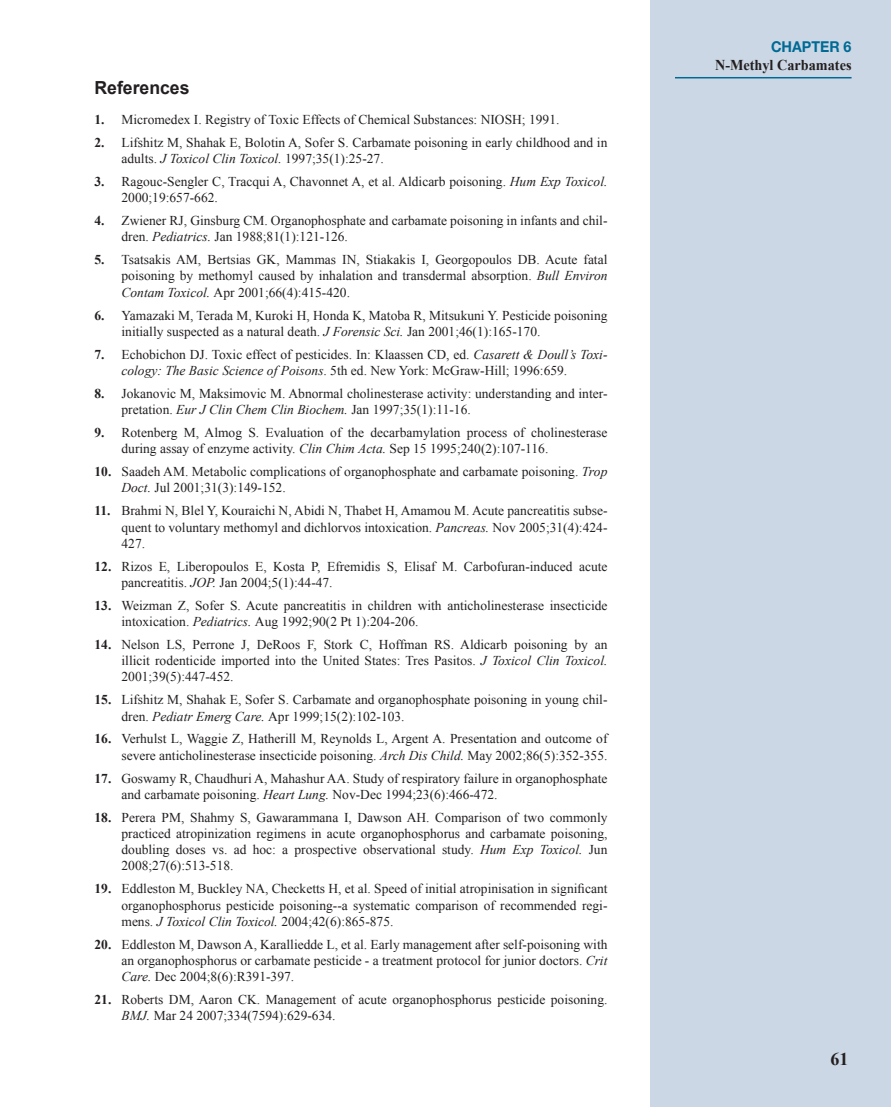
<style>
.page{position:relative;width:891px;height:1107px;background:#fff}
.page>*{position:absolute;margin:0;border:0;box-sizing:border-box;transform-origin:0 0}
.t1{font:700 18px "Arial";color:#231f20}
.t2{font:700 18px "Times New Roman";color:#231f20}
.t3{font:700 15px "Times New Roman";color:#231f20;scale:.95 1}
.t4{font:700 15px "Helvetica Neue";color:#006a95;scale:.95 1}
.t5{font:13.5px/16.2px "Times New Roman";color:#231f20}
.s1{font-weight:700}
.s2{font-style:italic}
</style>
<div class="page">
<div style="left:651px;top:0;width:240px;height:1107px;background:#cbd7e4"></div>
<hr style="left:675px;top:77px;width:177px;height:1px;background:#006a95">
<h1 class="t1" style="left:94px;top:76px;width:97px">References</h1>
<p class="t5" style="left:94px;top:111px;width:466px"><span class="s1">1.</span> Micromedex I. Registry of Toxic Effects of Chemical Substances: NIOSH; 1991.</p>
<p class="t5" style="left:122px;top:134px;width:487px;text-indent:-27px"><span class="s1">2.</span> Lifshitz M, Shahak E, Bolotin A, Sofer S. Carbamate poisoning in early childhood and in adults. <span class="s2">J Toxicol Clin Toxicol.</span> 1997;35(1):25-27.</p>
<p class="t5" style="left:122px;top:173px;width:488px;text-indent:-27px"><span class="s1">3.</span> Ragouc-Sengler C, Tracqui A, Chavonnet A, et al. Aldicarb poisoning. <span class="s2">Hum Exp Toxicol.<br></span>2000;19:657-662.</p>
<p class="t5" style="left:122px;top:212px;width:487px;text-indent:-27px"><span class="s1">4.</span> Zwiener RJ, Ginsburg CM. Organophosphate and carbamate poisoning in infants and chil&shy;dren. <span class="s2">Pediatrics.</span> Jan 1988;81(1):121-126.</p>
<p class="t5" style="left:122px;top:251px;width:488px;text-align:justify;text-indent:-27px"><span class="s1">5.</span> Tsatsakis AM, Bertsias GK, Mammas IN, Stiakakis I, Georgopoulos DB. Acute fatal poisoning by methomyl caused by inhalation and transdermal absorption. <span class="s2">Bull Environ Contam Toxicol.</span> Apr 2001;66(4):415-420.</p>
<p class="t5" style="left:122px;top:307px;width:488px;text-indent:-27px"><span class="s1">6.</span> Yamazaki M, Terada M, Kuroki H, Honda K, Matoba R, Mitsukuni Y. Pesticide poisoning initially suspected as a natural death. <span class="s2">J Forensic Sci.</span> Jan 2001;46(1):165-170.</p>
<p class="t5" style="left:122px;top:346px;width:487px;text-indent:-27px"><span class="s1">7.</span> Echobichon DJ. Toxic effect of pesticides. In: Klaassen CD, ed. <span class="s2">Casarett &amp; Doull’s Toxi&shy;cology: The Basic Science of Poisons</span>. 5th ed. New York: McGraw-Hill; 1996:659.</p>
<p class="t5" style="left:122px;top:385px;width:487px;text-indent:-27px"><span class="s1">8.</span> Jokanovic M, Maksimovic M. Abnormal cholinesterase activity: understanding and inter&shy;pretation. <span class="s2">Eur J Clin Chem Clin Biochem.</span> Jan 1997;35(1):11-16.</p>
<p class="t5" style="left:122px;top:424px;width:488px;text-indent:-27px"><span class="s1">9.</span> Rotenberg M, Almog S. Evaluation of the decarbamylation process of cholinesterase during assay of enzyme activity. <span class="s2">Clin Chim Acta.</span> Sep 15 1995;240(2):107-116.</p>
<p class="t5" style="left:122px;top:463px;width:487px;text-indent:-27px"><span class="s1">10.</span> Saadeh AM. Metabolic complications of organophosphate and carbamate poisoning. <span class="s2">Trop<br>Doct.</span> Jul 2001;31(3):149-152.</p>
<p class="t5" style="left:122px;top:502px;width:487px;text-align:justify;text-indent:-27px"><span class="s1">11.</span> Brahmi N, Blel Y, Kouraichi N, Abidi N, Thabet H, Amamou M. Acute pancreatitis subse&shy;quent to voluntary methomyl and dichlorvos intoxication. <span class="s2">Pancreas.</span> Nov 2005;31(4):424- 427.</p>
<p class="t5" style="left:122px;top:558px;width:488px;text-indent:-27px"><span class="s1">12.</span> Rizos E, Liberopoulos E, Kosta P, Efremidis S, Elisaf M. Carbofuran-induced acute pancreatitis. <span class="s2">JOP.</span> Jan 2004;5(1):44-47.</p>
<p class="t5" style="left:122px;top:597px;width:488px;text-indent:-27px"><span class="s1">13.</span> Weizman Z, Sofer S. Acute pancreatitis in children with anticholinesterase insecticide intoxication. <span class="s2">Pediatrics.</span> Aug 1992;90(2 Pt 1):204-206.</p>
<p class="t5" style="left:122px;top:636px;width:488px;text-align:justify;text-indent:-27px"><span class="s1">14.</span> Nelson LS, Perrone J, DeRoos F, Stork C, Hoffman RS. Aldicarb poisoning by an illicit rodenticide imported into the United States: Tres Pasitos. <span class="s2">J Toxicol Clin Toxicol.<br></span>2001;39(5):447-452.</p>
<p class="t5" style="left:122px;top:691px;width:487px;text-indent:-27px"><span class="s1">15.</span> Lifshitz M, Shahak E, Sofer S. Carbamate and organophosphate poisoning in young chil&shy;dren. <span class="s2">Pediatr Emerg Care.</span> Apr 1999;15(2):102-103.</p>
<p class="t5" style="left:94px;top:731px;width:515px;text-align:right"><span class="s1">16.</span> Verhulst L, Waggie Z, Hatherill M, Reynolds L, Argent A. Presentation and outcome of severe anticholinesterase insecticide poisoning. <span class="s2">Arch Dis Child.</span> May 2002;86(5):352-355.</p>
<p class="t5" style="left:122px;top:770px;width:488px;text-indent:-27px"><span class="s1">17.</span> Goswamy R, Chaudhuri A, Mahashur AA. Study of respiratory failure in organophosphate and carbamate poisoning. <span class="s2">Heart Lung.</span> Nov-Dec 1994;23(6):466-472.</p>
<p class="t5" style="left:122px;top:809px;width:488px;text-align:justify;text-indent:-27px"><span class="s1">18.</span> Perera PM, Shahmy S, Gawarammana I, Dawson AH. Comparison of two commonly practiced atropinization regimens in acute organophosphorus and carbamate poisoning, doubling doses vs. ad hoc: a prospective observational study. <span class="s2">Hum Exp Toxicol.</span> Jun 2008;27(6):513-518.</p>
<p class="t5" style="left:122px;top:880px;width:488px;text-align:justify;text-indent:-27px"><span class="s1">19.</span> Eddleston M, Buckley NA, Checketts H, et al. Speed of initial atropinisation in significant organophosphorus pesticide poisoning--a systematic comparison of recommended regi&shy;mens. <span class="s2">J Toxicol Clin Toxicol.</span> 2004;42(6):865-875.</p>
<p class="t5" style="left:122px;top:936px;width:488px;text-align:justify;text-indent:-27px"><span class="s1">20.</span> Eddleston M, Dawson A, Karalliedde L, et al. Early management after self-poisoning with an organophosphorus or carbamate pesticide - a treatment protocol for junior doctors. <span class="s2">Crit Care.</span> Dec 2004;8(6):R391-397.</p>
<p class="t5" style="left:122px;top:991px;width:487px;text-indent:-27px"><span class="s1">21.</span> Roberts DM, Aaron CK. Management of acute organophosphorus pesticide poisoning.<br><span class="s2">BMJ.</span> Mar 24 2007;334(7594):629-634.</p>
<p class="t4" style="left:771px;top:38px;width:86px">CHAPTER 6</p>
<p class="t3" style="left:715px;top:55px;width:145px">N-Methyl Carbamates</p>
<h1 class="t2" style="left:830px;top:1047px;width:19px">61</h1>
</div>
